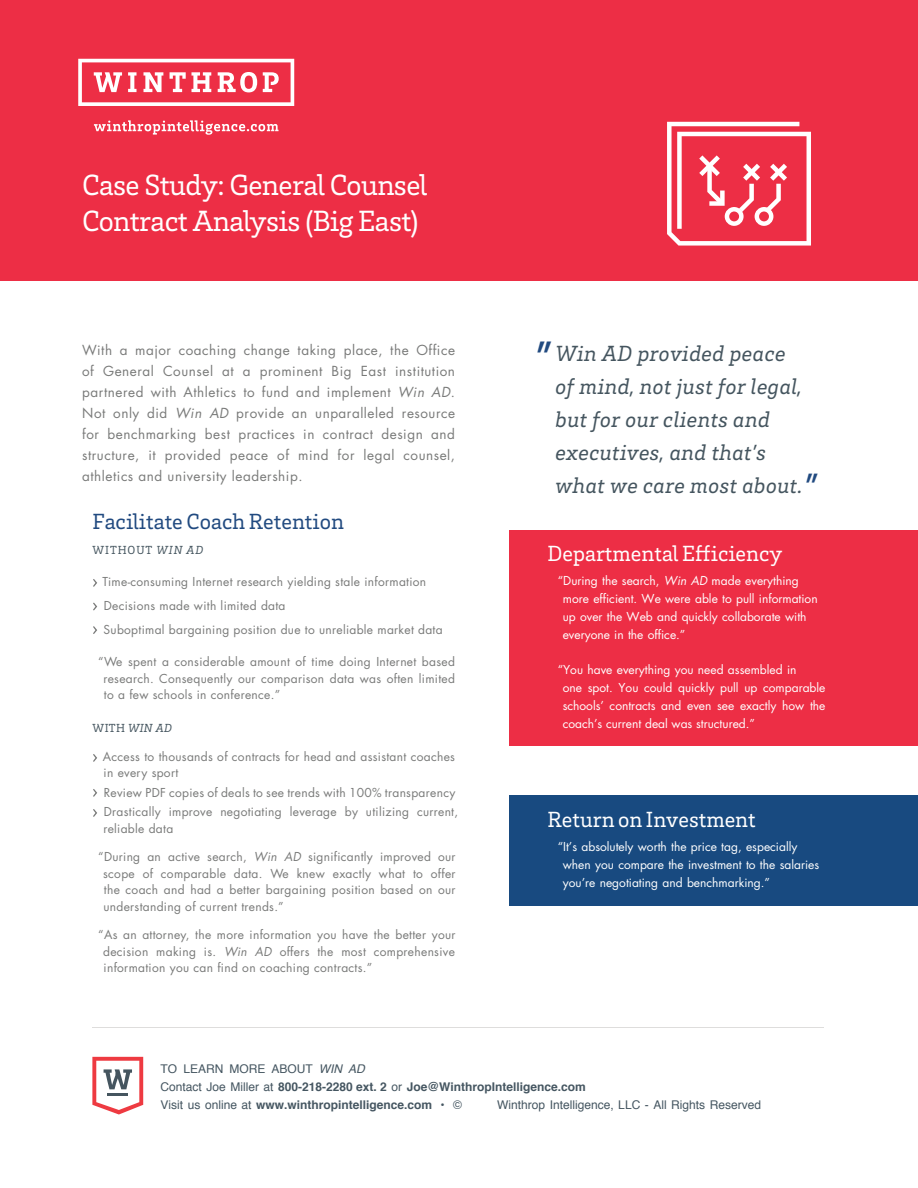
<style>
.page{position:relative;width:918px;height:1188px;background:#fff}
.page>*{position:absolute;margin:0;border:0;box-sizing:border-box;transform-origin:0 0}
.t1{font:italic 49.5px "Brix Slab";color:#214a80}
.t2{font:italic 40.5px "Brix Slab";color:#214a80}
.t3{font:30px/36px "Brix Slab";letter-spacing:-.02em;color:#fff}
.t4{font:italic 22.5px/33px "Brix Slab";letter-spacing:.015em;color:#45555f}
.t5{font:22.5px "Brix Slab";color:#fff}
.t6{font:22.5px "Brix Slab";color:#214a80}
.t7{font:13.5px/21px "Futura";letter-spacing:.04em;color:#797a79;text-align:justify}
.t8{font:12px/16.5px "Futura";letter-spacing:.025em;color:#797a79}
.t9{font:12px/18px "Futura";color:#fff}
.t10{font:700 12px/18px "Helvetica";color:#455661}
.t11{font:12px "Helvetica";color:#455661}
.t12{font:12px "Brix Slab";letter-spacing:.075em;color:#45555f}
.t13{font:italic 12px "Brix Slab";color:#45555f}
.s1{font-style:italic}
.s2{font-style:normal}
.s3{font-weight:400}
.s4{font-weight:400;font-style:italic}
.s5{font-style:inherit}
</style>
<div class="page">
<div style="left:0;top:0;width:918px;height:281px;background:#ed2e45"></div>
<div style="left:510px;top:796px;width:408px;height:110px;background:#184a80"></div>
<div style="left:510px;top:530px;width:408px;height:216px;background:#ed2e45"></div>
<svg style="left:93px;top:579px;width:4px;height:8px"></svg>
<svg style="left:93px;top:754px;width:4px;height:8px"></svg>
<svg style="left:93px;top:603px;width:4px;height:8px"></svg>
<svg style="left:93px;top:789px;width:4px;height:8px"></svg>
<svg style="left:93px;top:626px;width:4px;height:8px"></svg>
<svg style="left:93px;top:809px;width:4px;height:8px"></svg>
<svg style="left:78px;top:59px;width:216px;height:47px"></svg>
<svg style="left:94px;top:120px;width:185px;height:15px"></svg>
<hr style="left:92px;top:1027px;width:732px;height:1px;background:#dedddc">
<svg style="left:92px;top:1057px;width:51px;height:58px"></svg>
<hr style="left:107px;top:1093px;width:21px;height:2px;background:#45555f">
<svg style="left:667px;top:122px;width:144px;height:124px"></svg>
<h3 class="t3" style="left:82px;top:165px;width:347px">Case Study: General Counsel<br>Contract Analysis (Big East)</h3>
<p class="t7" style="left:82px;top:340px;width:374px">With a major coaching change taking place, the Office of General Counsel at a prominent Big East institution partnered with Athletics to fund and implement <span class="s1">Win AD</span>.<br>Not only did <span class="s1">Win AD</span> provide an unparalleled resource for benchmarking best practices in contract design and structure, it provided peace of mind for legal counsel, athletics and university leadership.</p>
<h3 class="t6" style="left:92px;top:507px;width:253px">Facilitate Coach Retention</h3>
<p class="t12" style="left:93px;top:542px;width:112px">WITHOUT <span class="s1">WIN AD</span></p>
<p class="t8" style="left:103px;top:570px;width:342px;line-height:23.7px">Time-consuming Internet research yielding stale information<br>Decisions made with limited data<br>Suboptimal bargaining position due to unreliable market data</p>
<p class="t8" style="left:103px;top:654px;width:353px;text-align:justify;text-indent:-5px">“We spent a considerable amount of time doing Internet based research. Consequently our comparison data was often limited to a few schools in conference.”</p>
<p class="t13" style="left:93px;top:720px;width:81px"><span class="s2">WITH</span> WIN AD</p>
<p class="t8" style="left:103px;top:748px;width:354px">Access to thousands of contracts for head and assistant coaches in every sport</p>
<p class="t8" style="left:104px;top:782px;width:356px;line-height:19.5px">Review PDF copies of deals to see trends with 100% transparency<br>Drastically improve negotiating leverage by utilizing current,</p>
<p class="t8" style="left:103px;top:820px;width:71px">reliable data</p>
<p class="t8" style="left:103px;top:848px;width:354px;text-align:justify;text-indent:-5px">“During an active search, <span class="s1">Win AD</span> significantly improved our scope of comparable data. We knew exactly what to offer the coach and had a better bargaining position based on our understanding of current trends.”</p>
<p class="t8" style="left:103px;top:926px;width:354px;text-align:justify;text-indent:-5px">“As an attorney, the more information you have the better your decision making is. <span class="s1">Win AD</span> offers the most comprehensive information you can find on coaching contracts.”</p>
<h1 class="t1" style="left:534px;top:326px;width:18px">”</h1>
<h3 class="t4" style="left:556px;top:336px;width:248px">Win AD provided peace of mind, not just for legal, but for our clients and executives, and that’s what we care most about.</h3>
<h2 class="t2" style="left:803px;top:460px;width:15px">”</h2>
<h3 class="t5" style="left:547px;top:539px;width:237px">Departmental Efficiency</h3>
<p class="t9" style="left:563px;top:572px;width:256px;text-indent:-5px">“During the search, <span class="s1">Win AD</span> made everything more efficient. We were able to pull information up over the Web and quickly collaborate with everyone in the office.”</p>
<p class="t9" style="left:563px;top:660px;width:264px;text-indent:-5px">“You have everything you need assembled in<br>one spot. You could quickly pull up comparable schools’ contracts and even see exactly how the coach’s current deal was structured.”</p>
<h3 class="t5" style="left:547px;top:805px;width:210px">Return on Investment</h3>
<p class="t9" style="left:563px;top:838px;width:258px;text-indent:-5px">“It’s absolutely worth the price tag, especially when you compare the investment to the salaries you’re negotiating and benchmarking.”</p>
<p class="t10" style="left:161px;top:1060px;width:427px"><span class="s3">TO LEARN MORE ABOUT</span> <span class="s4">WIN AD<br></span><span class="s3">Contact Joe Miller at</span> 800-218-2280 <span class="s5">ext. 2</span> <span class="s3">or</span> <span class="s5">Joe</span>@WinthropIntelligence.com<br><span class="s3">Visit us online at</span> www.winthropintelligence.com <span class="s3">• ©</span></p>
<p class="t11" style="left:497px;top:1096px;width:265px">Winthrop Intelligence, LLC - All Rights Reserved</p>
</div>
